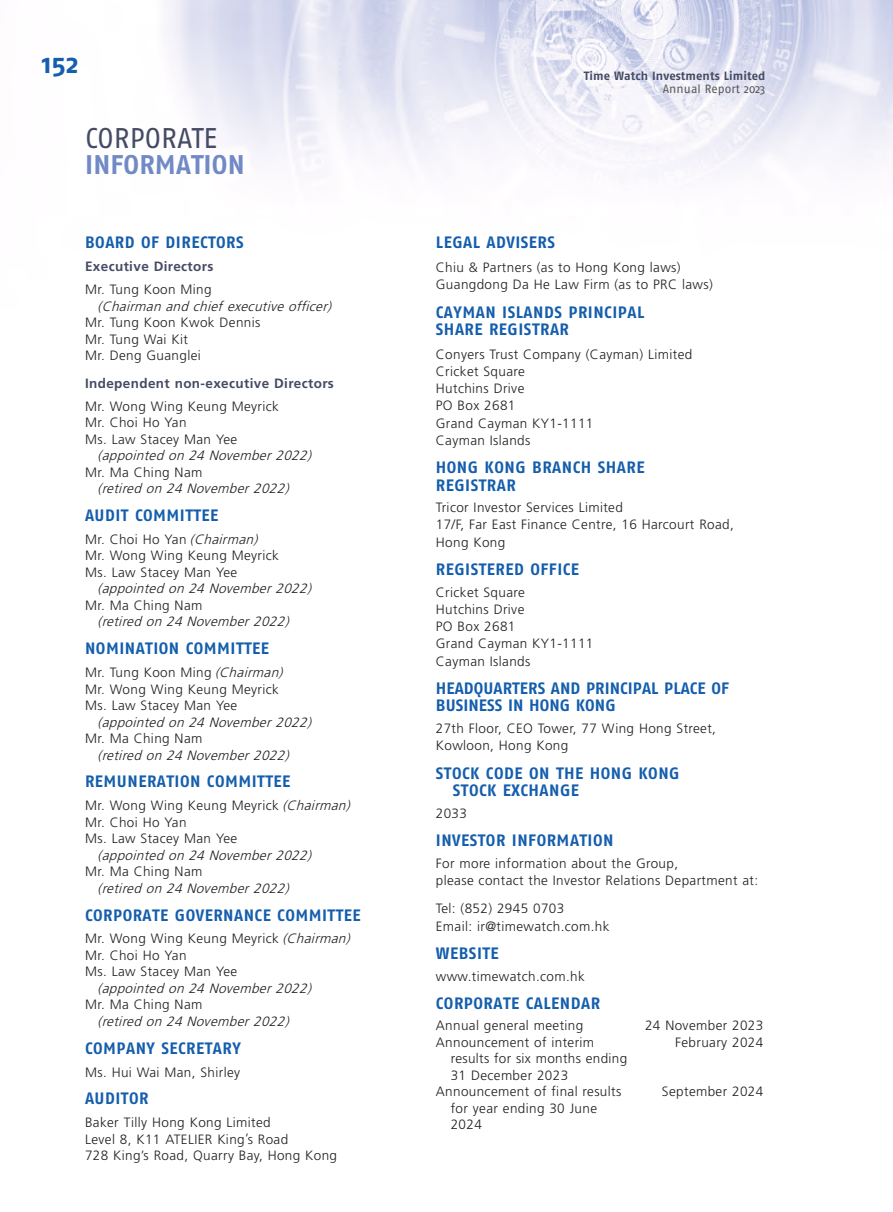
<style>
.page{position:relative;width:893px;height:1212px;background:#fff}
.page>*{position:absolute;margin:0;border:0;box-sizing:border-box;transform-origin:0 0}
.t1{font:28.5px "Fago No";letter-spacing:.005em;color:#454b64}
.t2{font:700 27px "Fago No";letter-spacing:.005em;color:#718ac6}
.t3{font:700 27px "Fago No";color:#145ead}
.Heading_1{font:700 16.5px "Fago No";letter-spacing:.03em;color:#145ead}
.Heading_1-2{font:700 16.5px/17.2px "Fago No";letter-spacing:.005em;color:#145ead}
.Body_Text{font:300 13.5px/16.5px "Frutiger LT Std";letter-spacing:.03em;color:#231f20}
.Body_Text-2{font:italic 300 13.5px/16.5px "Frutiger LT Std";color:#231f20}
.Heading_2{font:700 13.5px "Frutiger LT Std";letter-spacing:.03em;color:#454b64}
.t4{font:700 12px "Fago No";letter-spacing:.005em;color:#454b64}
.t5{font:12px "Fago No";letter-spacing:.005em;color:#57585a}
.s1{font-style:normal}
.s2{font-style:italic}
</style>
<div class="page">
<img style="left:166px;top:0;width:727px;height:178px">
<h2 class="t3" style="left:42px;top:48px;width:38px">152</h2>
<h1 class="t1" style="left:85px;top:122px;width:134px">CORPORATE</h1>
<h2 class="t2" style="left:85px;top:149px;width:161px">INFORMATION</h2>
<p class="Heading_1" style="left:85px;top:233px;width:160px">BOARD OF DIRECTORS</p>
<p class="Heading_2" style="left:85px;top:259px;width:130px">Executive Directors</p>
<p class="Body_Text-2" style="left:98px;top:281px;width:239px;text-indent:-13px"><span class="s1">Mr. Tung Koon Ming<br></span>(Chairman and chiefexecutive officer)</p>
<p class="Body_Text" style="left:85px;top:314px;width:177px">Mr. Tung Koon Kwok Dennis</p>
<p class="Body_Text" style="left:85px;top:331px;width:104px">Mr. Tung Wai Kit</p>
<p class="Body_Text" style="left:85px;top:347px;width:117px">Mr. Deng Guanglei</p>
<p class="Heading_2" style="left:85px;top:375px;width:250px">Independent non-executive Directors</p>
<p class="Body_Text" style="left:85px;top:398px;width:195px">Mr. Wong Wing Keung Meyrick</p>
<p class="Body_Text" style="left:85px;top:415px;width:103px">Mr. Choi Ho Yan</p>
<p class="Body_Text" style="left:85px;top:431px;width:154px">Ms. Law Stacey Man Yee</p>
<p class="Body_Text-2" style="left:98px;top:448px;width:219px">(appointed on 24 November2022)</p>
<p class="Body_Text" style="left:85px;top:464px;width:119px">Mr. Ma Ching Nam</p>
<p class="Body_Text-2" style="left:98px;top:481px;width:197px">(retired on 24 November2022)</p>
<p class="Heading_1" style="left:85px;top:506px;width:135px">AUDIT COMMITTEE</p>
<p class="Body_Text" style="left:85px;top:531px;width:178px">M r. C h o i H o Ya n <span class="s2">(Chairman)</span></p>
<p class="Body_Text" style="left:85px;top:548px;width:195px">Mr. Wong Wing Keung Meyrick</p>
<p class="Body_Text" style="left:85px;top:564px;width:154px">Ms. Law Stacey Man Yee</p>
<p class="Body_Text-2" style="left:98px;top:581px;width:219px">(appointed on 24 November2022)</p>
<p class="Body_Text" style="left:85px;top:597px;width:119px">Mr. Ma Ching Nam</p>
<p class="Body_Text-2" style="left:98px;top:614px;width:197px">(retired on 24 November2022)</p>
<p class="Heading_1" style="left:85px;top:639px;width:186px">NOMINATION COMMITTEE</p>
<p class="Body_Text" style="left:85px;top:664px;width:203px">Mr. Tung Koon Ming <span class="s2">(Chairman)</span></p>
<p class="Body_Text" style="left:85px;top:681px;width:195px">Mr. Wong Wing Keung Meyrick</p>
<p class="Body_Text" style="left:85px;top:697px;width:154px">Ms. Law Stacey Man Yee</p>
<p class="Body_Text-2" style="left:98px;top:714px;width:219px">(appointed on 24 November2022)</p>
<p class="Body_Text" style="left:85px;top:730px;width:119px">Mr. Ma Ching Nam</p>
<p class="Body_Text-2" style="left:98px;top:747px;width:197px">(retired on 24 November2022)</p>
<p class="Heading_1" style="left:85px;top:772px;width:207px">REMUNERATION COMMITTEE</p>
<p class="Body_Text" style="left:85px;top:797px;width:270px">Mr. Wong Wing Keung Meyrick <span class="s2">(Chairman)</span></p>
<p class="Body_Text" style="left:85px;top:814px;width:103px">Mr. Choi Ho Yan</p>
<p class="Body_Text" style="left:85px;top:830px;width:154px">Ms. Law Stacey Man Yee</p>
<p class="Body_Text-2" style="left:98px;top:847px;width:219px">(appointed on 24 November2022)</p>
<p class="Body_Text" style="left:85px;top:863px;width:119px">Mr. Ma Ching Nam</p>
<p class="Body_Text-2" style="left:98px;top:880px;width:197px">(retired on 24 November2022)</p>
<p class="Heading_1" style="left:85px;top:905px;width:277px">CORPORATE GOVERNANCE COMMITTEE</p>
<p class="Body_Text" style="left:85px;top:931px;width:270px">Mr. Wong Wing Keung Meyrick <span class="s2">(Chairman)</span></p>
<p class="Body_Text" style="left:85px;top:947px;width:103px">Mr. Choi Ho Yan</p>
<p class="Body_Text" style="left:85px;top:964px;width:154px">Ms. Law Stacey Man Yee</p>
<p class="Body_Text-2" style="left:98px;top:980px;width:219px">(appointed on 24 November2022)</p>
<p class="Body_Text" style="left:85px;top:997px;width:119px">Mr. Ma Ching Nam</p>
<p class="Body_Text-2" style="left:98px;top:1013px;width:197px">(retired on 24 November2022)</p>
<p class="Heading_1" style="left:85px;top:1038px;width:157px">COMPANY SECRETARY</p>
<p class="Body_Text" style="left:85px;top:1064px;width:157px">Ms. Hui Wai Man, Shirley</p>
<p class="Heading_1" style="left:85px;top:1089px;width:65px">AUDITOR</p>
<p class="Body_Text" style="left:85px;top:1114px;width:187px">Baker Tilly Hong Kong Limited</p>
<p class="Body_Text" style="left:85px;top:1131px;width:205px">Level 8, K11 ATELIER King’s Road</p>
<p class="Body_Text" style="left:85px;top:1147px;width:254px">728 King’s Road, Quarry Bay, Hong Kong</p>
<p class="t4" style="left:584px;top:69px;width:183px">Time Watch Investments Limited</p>
<p class="t5" style="left:663px;top:82px;width:104px">Annual Report 2023</p>
<p class="Heading_1" style="left:436px;top:233px;width:121px">LEGAL ADVISERS</p>
<p class="Body_Text" style="left:436px;top:259px;width:246px">Chiu &amp; Partners (as to Hong Kong laws)</p>
<p class="Body_Text" style="left:436px;top:277px;width:278px">Guangdong Da He Law Firm (as to PRC laws)</p>
<p class="Heading_1" style="left:436px;top:302px;width:210px">CAYMAN ISLANDS PRINCIPAL</p>
<p class="Heading_1" style="left:436px;top:320px;width:135px">SHARE REGISTRAR</p>
<p class="Body_Text" style="left:436px;top:346px;width:258px">Conyers Trust Company (Cayman) Limited</p>
<p class="Body_Text" style="left:436px;top:363px;width:91px">Cricket Square</p>
<p class="Body_Text" style="left:436px;top:380px;width:90px">Hutchins Drive</p>
<p class="Body_Text" style="left:436px;top:398px;width:81px">PO Box 2681</p>
<p class="Body_Text" style="left:436px;top:415px;width:159px">Grand Cayman KY1-1111</p>
<p class="Body_Text" style="left:436px;top:432px;width:96px">Cayman Islands</p>
<p class="Heading_1" style="left:436px;top:458px;width:210px">HONG KONG BRANCH SHARE</p>
<p class="Heading_1" style="left:436px;top:475px;width:81px">REGISTRAR</p>
<p class="Body_Text" style="left:436px;top:499px;width:189px">Tricor Investor Services Limited</p>
<p class="Body_Text" style="left:436px;top:517px;width:299px">17/F, Far East Finance Centre, 16 Harcourt Road,</p>
<p class="Body_Text" style="left:436px;top:534px;width:71px">Hong Kong</p>
<p class="Heading_1" style="left:436px;top:560px;width:145px">REGISTERED OFFICE</p>
<p class="Body_Text" style="left:436px;top:584px;width:91px">Cricket Square</p>
<p class="Body_Text" style="left:436px;top:601px;width:90px">Hutchins Drive</p>
<p class="Body_Text" style="left:436px;top:618px;width:81px">PO Box 2681</p>
<p class="Body_Text" style="left:436px;top:636px;width:159px">Grand Cayman KY1-1111</p>
<p class="Body_Text" style="left:436px;top:653px;width:96px">Cayman Islands</p>
<p class="Heading_1-2" style="left:436px;top:680px;width:295px">HEADQUARTERS AND PRINCIPAL PLACE OF<br>BUSINESS IN HONG KONG</p>
<p class="Body_Text" style="left:436px;top:720px;width:282px;line-height:17.2px">27th Floor, CEO Tower, 77 Wing Hong Street,<br>Kowloon, Hong Kong</p>
<p class="Heading_1" style="left:436px;top:763px;width:245px">STOCK CODE ON THE HONG KONG</p>
<p class="Heading_1" style="left:453px;top:780px;width:128px">STOCK EXCHANGE</p>
<p class="Body_Text" style="left:436px;top:805px;width:33px">2033</p>
<p class="Heading_1" style="left:436px;top:830px;width:179px">INVESTOR INFORMATION</p>
<p class="Body_Text" style="left:436px;top:855px;width:244px">For more information about the Group,</p>
<p class="Body_Text" style="left:436px;top:872px;width:324px">please contact the Investor Relations Department at:</p>
<p class="Body_Text" style="left:436px;top:900px;width:130px">Tel: (852) 2945 0703</p>
<p class="Body_Text" style="left:436px;top:918px;width:175px">Email: ir@timewatch.com.hk</p>
<p class="Heading_1" style="left:436px;top:943px;width:64px">WEBSITE</p>
<p class="Body_Text" style="left:436px;top:968px;width:150px">www.timewatch.com.hk</p>
<p class="Heading_1" style="left:436px;top:993px;width:166px">CORPORATE CALENDAR</p>
<p class="Body_Text" style="left:436px;top:1017px;width:149px">Annual general meeting</p>
<p class="Body_Text" style="left:645px;top:1017px;width:120px">24 November 2023</p>
<p class="Body_Text" style="left:451px;top:1034px;width:178px;text-indent:-15px">Announcement of interim results for six months ending<br>31 December 2023</p>
<p class="Body_Text" style="left:675px;top:1034px;width:90px">February 2024</p>
<p class="Body_Text" style="left:451px;top:1083px;width:172px;text-indent:-15px">Announcement of final results for year ending 30 June<br>2024</p>
<p class="Body_Text" style="left:662px;top:1083px;width:103px">September 2024</p>
</div>
